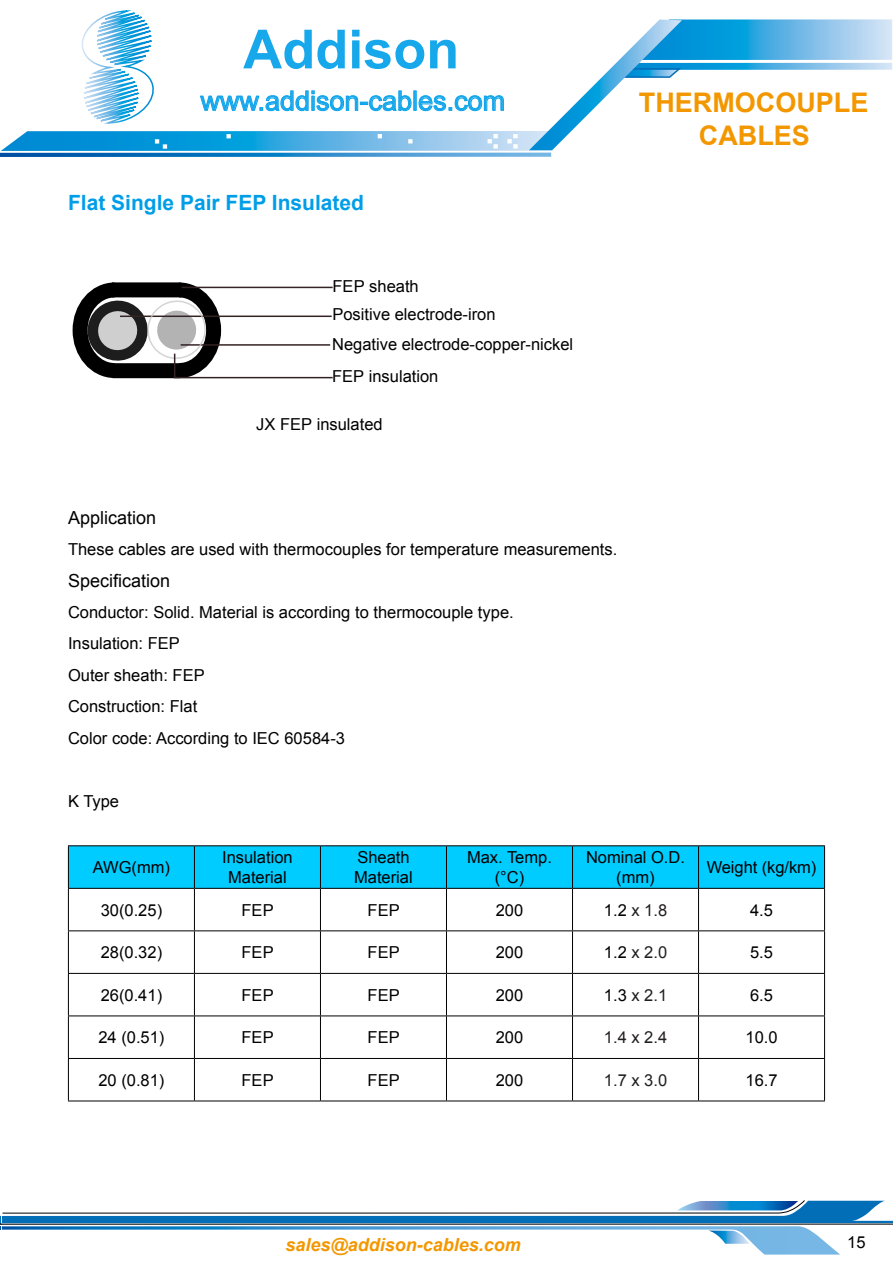
<style>
.page{position:relative;width:893px;height:1263px;background:#fff}
.page>*{position:absolute;margin:0;border:0;box-sizing:border-box;transform-origin:0 0}
.t1{font:700 54px "Arial";color:#17a8eb}
.t2{font:27px "Arial";color:#17a8eb}
.t3{font:700 27px/32.4px "Arial";color:#f39700;text-align:center}
.t4{font:700 21px "Arial";color:#009ee8}
.t5{font:italic 700 18px "Arial";color:#f39700}
.t6{font:18px "Arial";color:#000}
.t7{font:16.5px/31.5px "Arial";color:#000}
.t8{font:16.5px "Arial";color:#231f20}
.s1{color:#000}
</style>
<div class="page">
<svg style="left:0;top:1200px;width:893px;height:54px"></svg>
<hr style="left:0;top:1224px;width:893px;height:1px;background:#030000">
<svg style="left:0;top:10px;width:892px;height:147px"></svg>
<div style="left:69px;top:846px;width:755px;height:42px;background:#0cf"></div>
<hr style="left:68px;top:845px;width:126px;height:1px;background:#000">
<hr style="left:68px;top:846px;width:1px;height:42px;background:#000">
<hr style="left:194px;top:845px;width:126px;height:1px;background:#000">
<hr style="left:194px;top:846px;width:1px;height:42px;background:#000">
<hr style="left:320px;top:845px;width:126px;height:1px;background:#000">
<hr style="left:320px;top:846px;width:1px;height:42px;background:#000">
<hr style="left:446px;top:845px;width:126px;height:1px;background:#000">
<hr style="left:446px;top:846px;width:1px;height:42px;background:#000">
<hr style="left:572px;top:845px;width:126px;height:1px;background:#000">
<hr style="left:572px;top:846px;width:1px;height:42px;background:#000">
<hr style="left:698px;top:845px;width:127px;height:1px;background:#000">
<hr style="left:698px;top:846px;width:1px;height:42px;background:#000">
<hr style="left:824px;top:846px;width:1px;height:42px;background:#000">
<hr style="left:68px;top:889px;width:1px;height:41px;background:#000">
<hr style="left:194px;top:889px;width:1px;height:41px;background:#000">
<hr style="left:320px;top:889px;width:1px;height:41px;background:#000">
<hr style="left:446px;top:889px;width:1px;height:41px;background:#000">
<hr style="left:572px;top:889px;width:1px;height:41px;background:#000">
<hr style="left:698px;top:889px;width:1px;height:41px;background:#000">
<hr style="left:824px;top:889px;width:1px;height:41px;background:#000">
<hr style="left:68px;top:930px;width:126px;height:1px;background:#000">
<hr style="left:68px;top:931px;width:1px;height:42px;background:#000">
<hr style="left:194px;top:930px;width:126px;height:1px;background:#000">
<hr style="left:194px;top:931px;width:1px;height:42px;background:#000">
<hr style="left:320px;top:930px;width:126px;height:1px;background:#000">
<hr style="left:320px;top:931px;width:1px;height:42px;background:#000">
<hr style="left:446px;top:930px;width:126px;height:1px;background:#000">
<hr style="left:446px;top:931px;width:1px;height:42px;background:#000">
<hr style="left:572px;top:931px;width:1px;height:42px;background:#000">
<hr style="left:698px;top:931px;width:1px;height:42px;background:#000">
<hr style="left:824px;top:931px;width:1px;height:42px;background:#000">
<hr style="left:68px;top:973px;width:126px;height:1px;background:#000">
<hr style="left:68px;top:974px;width:1px;height:41px;background:#000">
<hr style="left:194px;top:973px;width:126px;height:1px;background:#000">
<hr style="left:194px;top:974px;width:1px;height:41px;background:#000">
<hr style="left:320px;top:973px;width:126px;height:1px;background:#000">
<hr style="left:320px;top:974px;width:1px;height:41px;background:#000">
<hr style="left:446px;top:973px;width:126px;height:1px;background:#000">
<hr style="left:446px;top:974px;width:1px;height:41px;background:#000">
<hr style="left:572px;top:974px;width:1px;height:41px;background:#000">
<hr style="left:698px;top:974px;width:1px;height:41px;background:#000">
<hr style="left:824px;top:974px;width:1px;height:41px;background:#000">
<hr style="left:68px;top:1015px;width:126px;height:1px;background:#000">
<hr style="left:68px;top:1016px;width:1px;height:42px;background:#000">
<hr style="left:194px;top:1015px;width:126px;height:1px;background:#000">
<hr style="left:194px;top:1016px;width:1px;height:42px;background:#000">
<hr style="left:320px;top:1015px;width:126px;height:1px;background:#000">
<hr style="left:320px;top:1016px;width:1px;height:42px;background:#000">
<hr style="left:446px;top:1015px;width:126px;height:1px;background:#000">
<hr style="left:446px;top:1016px;width:1px;height:42px;background:#000">
<hr style="left:572px;top:1016px;width:1px;height:42px;background:#000">
<hr style="left:698px;top:1016px;width:1px;height:42px;background:#000">
<hr style="left:824px;top:1016px;width:1px;height:42px;background:#000">
<hr style="left:68px;top:1058px;width:126px;height:1px;background:#000">
<hr style="left:68px;top:1059px;width:1px;height:41px;background:#000">
<hr style="left:194px;top:1058px;width:126px;height:1px;background:#000">
<hr style="left:194px;top:1059px;width:1px;height:41px;background:#000">
<hr style="left:320px;top:1058px;width:126px;height:1px;background:#000">
<hr style="left:320px;top:1059px;width:1px;height:41px;background:#000">
<hr style="left:446px;top:1058px;width:126px;height:1px;background:#000">
<hr style="left:446px;top:1059px;width:1px;height:41px;background:#000">
<hr style="left:572px;top:1058px;width:126px;height:1px;background:#000">
<hr style="left:572px;top:1059px;width:1px;height:41px;background:#000">
<hr style="left:698px;top:1058px;width:127px;height:1px;background:#000">
<hr style="left:698px;top:1059px;width:1px;height:41px;background:#000">
<hr style="left:824px;top:1059px;width:1px;height:41px;background:#000">
<hr style="left:68px;top:1100px;width:126px;height:1px;background:#000">
<hr style="left:194px;top:1100px;width:126px;height:1px;background:#000">
<hr style="left:320px;top:1100px;width:126px;height:1px;background:#000">
<hr style="left:446px;top:1100px;width:126px;height:1px;background:#000">
<hr style="left:572px;top:1100px;width:126px;height:1px;background:#000">
<hr style="left:698px;top:1100px;width:127px;height:1px;background:#000">
<hr style="left:68px;top:888px;width:126px;height:1px;background:#000">
<hr style="left:194px;top:888px;width:126px;height:1px;background:#000">
<hr style="left:320px;top:888px;width:126px;height:1px;background:#000">
<hr style="left:446px;top:888px;width:126px;height:1px;background:#000">
<hr style="left:572px;top:888px;width:126px;height:1px;background:#000">
<hr style="left:698px;top:888px;width:127px;height:1px;background:#000">
<hr style="left:572px;top:930px;width:126px;height:1px;background:#000">
<hr style="left:698px;top:930px;width:127px;height:1px;background:#000">
<hr style="left:572px;top:973px;width:126px;height:1px;background:#000">
<hr style="left:698px;top:973px;width:127px;height:1px;background:#000">
<hr style="left:572px;top:1015px;width:126px;height:1px;background:#000">
<hr style="left:698px;top:1015px;width:127px;height:1px;background:#000">
<hr style="left:182px;top:287px;width:151px;height:1px;background:#342325">
<hr style="left:120px;top:316px;width:212px;height:1px;background:#342325">
<hr style="left:181px;top:344px;width:149px;height:2px;background:#342325">
<hr style="left:174px;top:377px;width:159px;height:1px;background:#342325">
<svg style="left:72px;top:282px;width:157px;height:97px"></svg>
<h1 class="t1" style="left:243px;top:14px;width:217px">Addison</h1>
<h2 class="t2" style="left:200px;top:83px;width:306px">www.addison-cables.com</h2>
<p class="t4" style="left:68px;top:188px;width:298px">Flat Single Pair FEP Insulated</p>
<p class="t7" style="left:332px;top:272px;width:165px;line-height:28.2px">FEP sheath<br>Positive electrode-iron</p>
<p class="t7" style="left:332px;top:329px;width:243px">Negative electrode-copper-nickel</p>
<p class="t7" style="left:332px;top:361px;width:108px">FEP insulation</p>
<p class="t7" style="left:256px;top:408px;width:128px">JX FEP insulated</p>
<h2 class="t3" style="left:639px;top:88px;width:231px">THERMOCOUPLE<br>CABLES</h2>
<p class="t6" style="left:68px;top:505px;width:90px">Application</p>
<p class="t7" style="left:68px;top:533px;width:551px">These cables are used with thermocouples for temperature measurements.</p>
<p class="t6" style="left:68px;top:568px;width:104px">Specification</p>
<p class="t7" style="left:68px;top:596px;width:447px">Conductor: Solid. Material is according to thermocouple type.<br>Insulation: FEP<br>Outer sheath: FEP<br>Construction: Flat<br>Color code: According to IEC 60584-3</p>
<p class="t7" style="left:68px;top:785px;width:53px">K Type</p>
<p class="t7" style="left:93px;top:852px;width:79px">AWG(mm)</p>
<p class="t7" style="left:222px;top:847px;width:72px;line-height:19.8px;text-align:center">Insulation<br>Material</p>
<p class="t7" style="left:354px;top:847px;width:60px;line-height:19.8px">Sheath<br>Material</p>
<p class="t7" style="left:467px;top:847px;width:86px;line-height:19.8px;text-align:center">Max. Temp. (°C)</p>
<p class="t7" style="left:586px;top:847px;width:101px;line-height:19.8px;text-align:center">Nominal O.D. (mm)</p>
<p class="t7" style="left:707px;top:852px;width:111px">Weight (kg/km)</p>
<p class="t7" style="left:101px;top:894px;width:63px">30(0.25)</p>
<p class="t7" style="left:242px;top:894px;width:34px">FEP</p>
<p class="t7" style="left:368px;top:894px;width:34px">FEP</p>
<p class="t7" style="left:496px;top:894px;width:29px">200</p>
<p class="t8" style="left:604px;top:899px;width:65px"><span class="s1">1.2</span> x 1.8</p>
<p class="t7" style="left:750px;top:894px;width:24px">4.5</p>
<p class="t7" style="left:101px;top:937px;width:63px">28(0.32)</p>
<p class="t7" style="left:242px;top:937px;width:34px">FEP</p>
<p class="t7" style="left:368px;top:937px;width:34px">FEP</p>
<p class="t7" style="left:496px;top:937px;width:29px">200</p>
<p class="t8" style="left:604px;top:941px;width:65px"><span class="s1">1.2</span> x 2.0</p>
<p class="t7" style="left:750px;top:937px;width:24px">5.5</p>
<p class="t7" style="left:101px;top:979px;width:63px">26(0.41)</p>
<p class="t7" style="left:242px;top:979px;width:34px">FEP</p>
<p class="t7" style="left:368px;top:979px;width:34px">FEP</p>
<p class="t7" style="left:496px;top:979px;width:29px">200</p>
<p class="t8" style="left:604px;top:984px;width:65px"><span class="s1">1.3</span> x 2.1</p>
<p class="t7" style="left:750px;top:979px;width:24px">6.5</p>
<p class="t7" style="left:98px;top:1022px;width:68px">24 (0.51)</p>
<p class="t7" style="left:242px;top:1022px;width:34px">FEP</p>
<p class="t7" style="left:368px;top:1022px;width:34px">FEP</p>
<p class="t7" style="left:496px;top:1022px;width:29px">200</p>
<p class="t8" style="left:604px;top:1026px;width:65px">1.4 x 2.4</p>
<p class="t7" style="left:745px;top:1022px;width:34px">10.0</p>
<p class="t7" style="left:98px;top:1064px;width:68px">20 (0.81)</p>
<p class="t7" style="left:242px;top:1064px;width:34px">FEP</p>
<p class="t7" style="left:368px;top:1064px;width:34px">FEP</p>
<p class="t7" style="left:496px;top:1064px;width:29px">200</p>
<p class="t8" style="left:604px;top:1069px;width:65px">1.7 x 3.0</p>
<p class="t7" style="left:745px;top:1064px;width:34px">16.7</p>
<p class="t5" style="left:285px;top:1233px;width:237px">sales@addison-cables.com</p>
<p class="t7" style="left:847px;top:1227px;width:20px">15</p>
</div>
